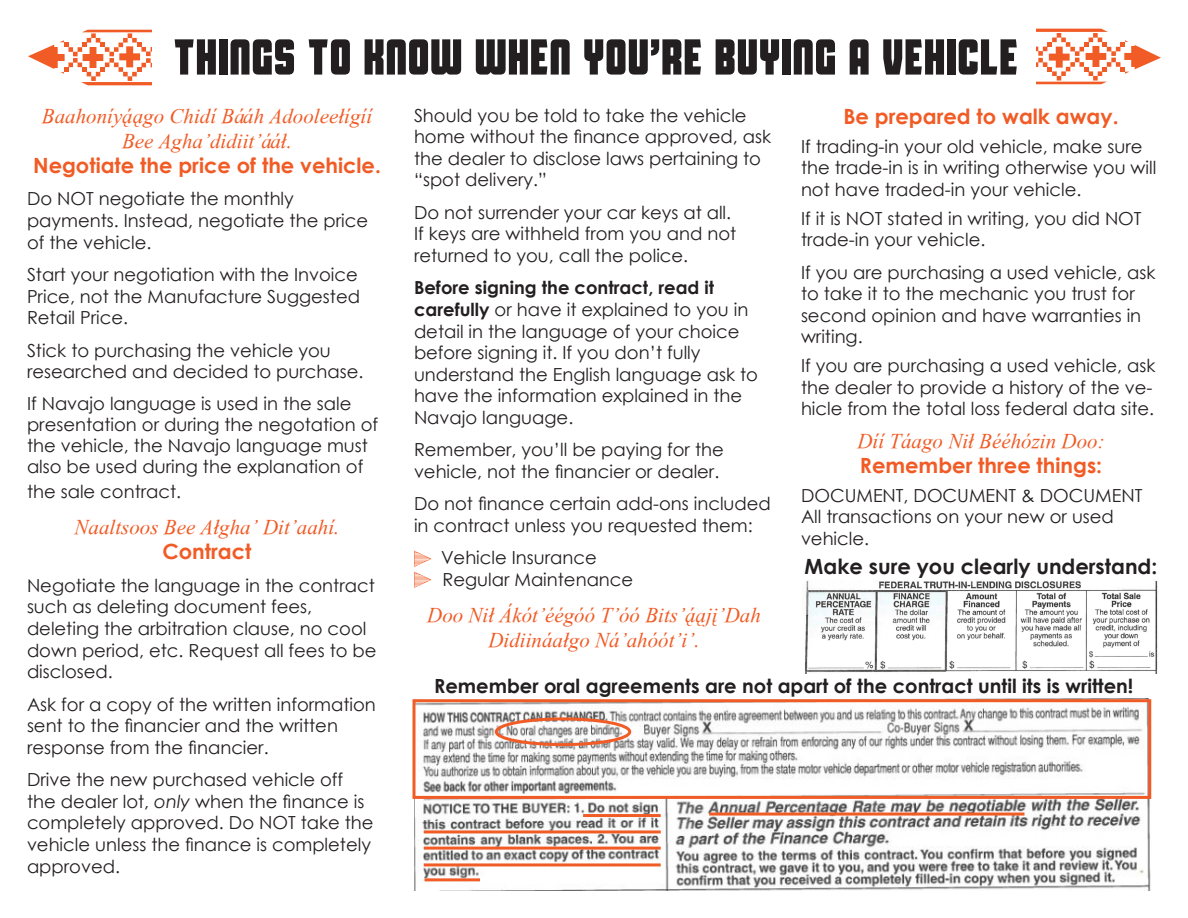
<style>
.page{position:relative;width:1188px;height:918px;background:#fff}
.page>*{position:absolute;margin:0;border:0;box-sizing:border-box;transform-origin:0 0}
.t1{font:55.5px "Capital Daren";letter-spacing:.01em;color:#231f20}
.t2{font:italic 21px/25.2px "Times New Roman Navajo";color:#f15b25;text-align:center}
.t3{font:700 21px "Century Gothic";color:#f15b25}
.t4{font:700 21px "Century Gothic";color:#231f20}
.t5{font:700 19.5px "Century Gothic";color:#231f20}
.t6{font:18px/21.6px "Century Gothic";color:#231f20}
.s1{font-weight:700}
.s2{font-style:italic}
</style>
<div class="page">
<svg style="left:1036px;top:29px;width:125px;height:55px"></svg>
<svg style="left:28px;top:30px;width:124px;height:55px"></svg>
<svg style="left:414px;top:551px;width:18px;height:37px"></svg>
<img style="left:414px;top:699px;width:738px;height:192px">
<div style="left:412px;top:699px;width:739px;height:100px;border:3px solid #f15b25"></div>
<hr style="left:709px;top:813px;width:315px;height:3px;background:#f15b25">
<hr style="left:583px;top:814px;width:78px;height:3px;background:#f15b25">
<hr style="left:424px;top:830px;width:237px;height:3px;background:#f15b25">
<hr style="left:424px;top:847px;width:237px;height:3px;background:#f15b25">
<hr style="left:424px;top:863px;width:237px;height:3px;background:#f15b25">
<img style="left:805px;top:580px;width:353px;height:93px">
<div style="left:495px;top:717px;width:136px;height:29px;border:3px solid #f15b25;border-radius:50%"></div>
<hr style="left:425px;top:878px;width:55px;height:3px;background:#f15b25">
<p class="t1" style="left:172px;top:29px;width:846px">THINGS TO KNOW WHEN YOU’RE BUYING A VEHICLE</p>
<p class="t6" style="left:414px;top:104px;width:359px">Should you be told to take the vehicle home without the finance approved, ask the dealer to disclose laws pertaining to “spot delivery.”</p>
<p class="t6" style="left:414px;top:201px;width:324px">Do not surrender your car keys at all.<br>If keys are withheld from you and not returned to you, call the police.</p>
<p class="t6" style="left:414px;top:277px;width:345px"><span class="s1">Before signing the contract, read it carefully</span> or have it explained to you in detail in the language of your choice before signing it. If you don’t fully understand the English language ask to have the information explained in the Navajo language.</p>
<p class="t6" style="left:414px;top:439px;width:311px">Remember, you’ll be paying for the vehicle, not the financier or dealer.</p>
<p class="t6" style="left:414px;top:493px;width:358px">Do not finance certain add-ons included in contract unless you requested them:</p>
<p class="t6" style="left:441px;top:547px;width:157px">Vehicle Insurance</p>
<p class="t6" style="left:442px;top:568px;width:192px">Regular Maintenance</p>
<p class="t2" style="left:427px;top:601px;width:335px">Doo Ni[ !k0t’44g00 T’00 Bits’32j8’Dah<br>Didiin1a[go N1’ah00t’i’.</p>
<p class="t2" style="left:42px;top:102px;width:332px">Baahon7y32go Chid7 B11h Adoolee[7g77<br>Bee Agha’didiit’11[.</p>
<p class="t3" style="left:33px;top:149px;width:349px">Negotiate the price of the vehicle.</p>
<p class="t6" style="left:27px;top:188px;width:343px">Do NOT negotiate the monthly payments. Instead, negotiate the price of the vehicle.</p>
<p class="t6" style="left:27px;top:263px;width:335px">Start your negotiation with the Invoice<br>Price, not the Manufacture Suggested<br>Retail Price.</p>
<p class="t6" style="left:27px;top:339px;width:338px">Stick to purchasing the vehicle you researched and decided to purchase.</p>
<p class="t6" style="left:27px;top:393px;width:353px;line-height:21px">If Navajo language is used in the sale presentation or during the negotation of the vehicle, the Navajo language must also be used during the explanation of</p>
<p class="t6" style="left:27px;top:481px;width:156px">the sale contract.</p>
<p class="t2" style="left:75px;top:513px;width:266px">Naaltsoos Bee A[gha’ Dit’aah7.</p>
<p class="t3" style="left:162px;top:536px;width:91px">Contract</p>
<p class="t6" style="left:27px;top:574px;width:351px">Negotiate the language in the contract such as deleting document fees, deleting the arbitration clause, no cool down period, etc. Request all fees to be disclosed.</p>
<p class="t6" style="left:27px;top:693px;width:350px">Ask for a copy of the written information sent to the financier and the written response from the financier.</p>
<p class="t6" style="left:27px;top:769px;width:348px">Drive the new purchased vehicle off the dealer lot, <span class="s2">only</span> when the finance is completely approved. Do NOT take the vehicle unless the finance is completely approved.</p>
<p class="t3" style="left:843px;top:100px;width:277px">Be prepared to walk away.</p>
<p class="t6" style="left:801px;top:135px;width:357px">If trading-in your old vehicle, make sure the trade-in is in writing otherwise you will not have traded-in your vehicle.</p>
<p class="t6" style="left:801px;top:207px;width:342px">If it is NOT stated in writing, you did NOT trade-in your vehicle.</p>
<p class="t6" style="left:801px;top:261px;width:356px">If you are purchasing a used vehicle, ask to take it to the mechanic you trust for second opinion and have warranties in writing.</p>
<p class="t6" style="left:801px;top:355px;width:356px">If you are purchasing a used vehicle, ask the dealer to provide a history of the ve&shy;hicle from the total loss federal data site.</p>
<p class="t2" style="left:857px;top:427px;width:249px">D77 T1ago Ni[ B44h0zin Doo:</p>
<p class="t3" style="left:860px;top:449px;width:244px">Remember three things:</p>
<p class="t6" style="left:801px;top:484px;width:343px">DOCUMENT, DOCUMENT &amp; DOCUMENT<br>All transactions on your new or used vehicle.</p>
<p class="t4" style="left:805px;top:551px;width:354px">Make sure you clearly understand:</p>
<p class="t5" style="left:434px;top:672px;width:701px">Remember oral agreements are not apart of the contract until its is written!</p>
</div>
